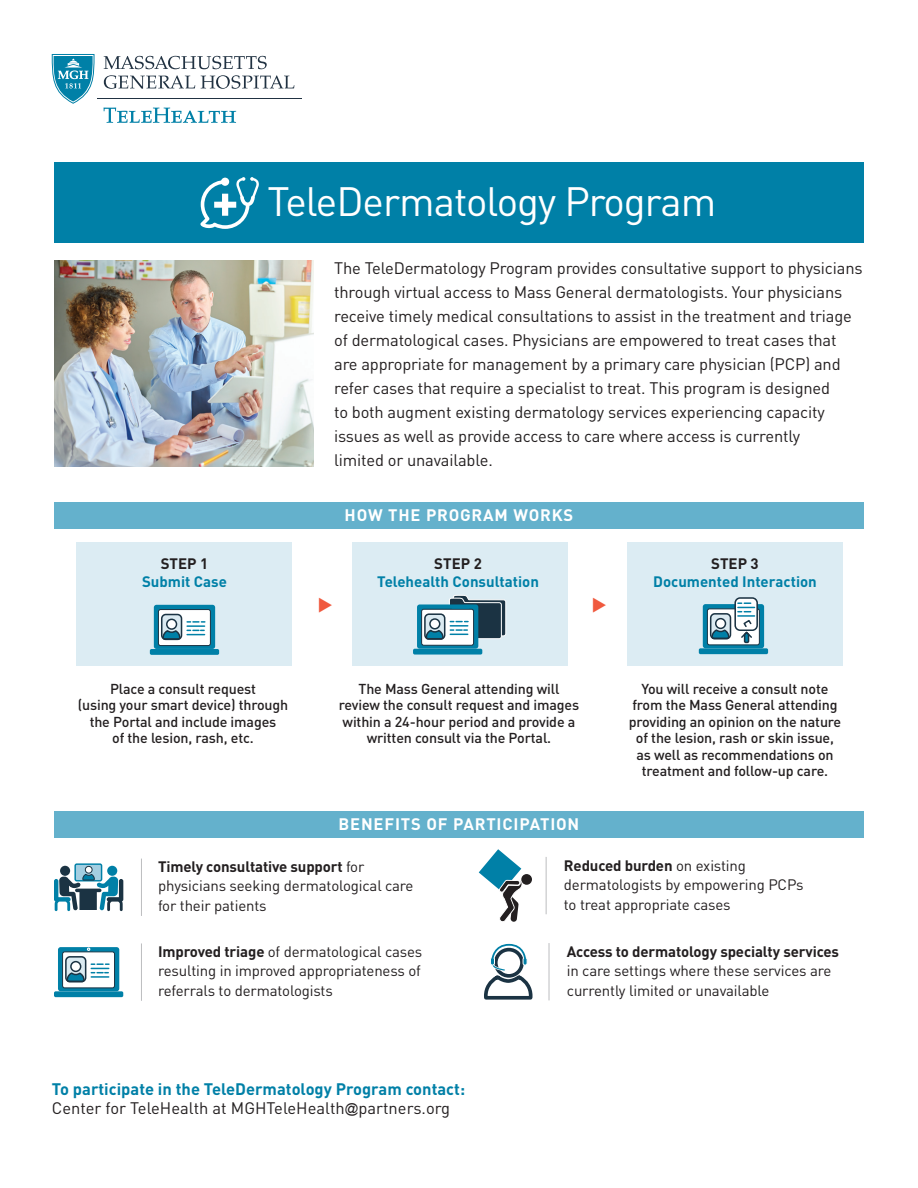
<style>
.page{position:relative;width:918px;height:1188px;background:#fff}
.page>*{position:absolute;margin:0;border:0;box-sizing:border-box;transform-origin:0 0}
.t1{font:40.5px "DIN";letter-spacing:-.025em;color:#fff}
.t2{font:16.5px/24px "DIN";letter-spacing:-.01em;color:#231f20}
.t3{font:700 16.5px/19.5px "DIN";color:#0080a7}
.t4{font:700 16.5px "DIN";letter-spacing:.05em;color:#fff}
.t5{font:15px/19.5px "DIN";letter-spacing:-.01em;color:#231f20}
.t6{font:700 15px "DIN";color:#0080a7}
.t7{font:700 15px "DIN";letter-spacing:-.01em;color:#231f20}
.t8{font:500 14.25px/16.5px "DIN";letter-spacing:-.01em;color:#231f20;text-align:center}
.s1{font-weight:700}
.s2{font-weight:400;color:#231f20}
.s3{font-family:"Arial";font-weight:400;font-size:13.5px;color:#231f20}
</style>
<div class="page">
<svg style="left:52px;top:54px;width:43px;height:50px"></svg>
<svg style="left:104px;top:75px;width:91px;height:14px"></svg>
<svg style="left:201px;top:75px;width:93px;height:14px"></svg>
<svg style="left:104px;top:56px;width:163px;height:13px"></svg>
<hr style="left:97px;top:98px;width:204px;height:1px;background:#213242">
<svg style="left:103px;top:108px;width:133px;height:15px"></svg>
<div style="left:54px;top:811px;width:810px;height:27px;background:#64b1cc"></div>
<div style="left:54px;top:162px;width:810px;height:81px;background:#0080a7"></div>
<div style="left:54px;top:502px;width:810px;height:27px;background:#64b1cc"></div>
<div style="left:76px;top:543px;width:216px;height:123px;background:#dcecf3"></div>
<div style="left:352px;top:543px;width:216px;height:123px;background:#dcecf3"></div>
<div style="left:627px;top:543px;width:216px;height:123px;background:#dcecf3"></div>
<div style="left:417px;top:604px;width:61px;height:45px;background:#0080a7;border-radius:3px"></div>
<div style="left:422px;top:609px;width:52px;height:36px;background:#fff;border-radius:2px"></div>
<div style="left:421px;top:609px;width:53px;height:37px;border:1px solid #1b3343;border-radius:2px"></div>
<div style="left:413px;top:649px;width:69px;height:6px;background:#0080a7;border-radius:2px"></div>
<div style="left:424px;top:613px;width:21px;height:27px;border:2px solid #1b3343;border-radius:4px"></div>
<svg style="left:425px;top:595px;width:81px;height:46px"></svg>
<div style="left:154px;top:605px;width:61px;height:44px;background:#0080a7;border-radius:3px"></div>
<div style="left:158px;top:610px;width:52px;height:36px;background:#fff;border-radius:2px"></div>
<div style="left:158px;top:609px;width:53px;height:37px;border:1px solid #1b3343;border-radius:2px"></div>
<div style="left:150px;top:649px;width:69px;height:6px;background:#0080a7;border-radius:2px"></div>
<svg style="left:162px;top:615px;width:20px;height:24px"></svg>
<div style="left:167px;top:619px;width:10px;height:10px;background:#fff;border-radius:50%"></div>
<div style="left:166px;top:619px;width:11px;height:11px;border:2px solid #1b3343;border-radius:50%"></div>
<svg style="left:164px;top:628px;width:17px;height:13px"></svg>
<div style="left:161px;top:614px;width:21px;height:26px;border:2px solid #1b3343;border-radius:4px"></div>
<svg style="left:187px;top:621px;width:18px;height:14px"></svg>
<div style="left:703px;top:604px;width:61px;height:44px;background:#0080a7;border-radius:3px"></div>
<div style="left:707px;top:609px;width:52px;height:36px;background:#fff;border-radius:2px"></div>
<div style="left:707px;top:608px;width:53px;height:37px;border:1px solid #1b3343;border-radius:2px"></div>
<div style="left:699px;top:648px;width:69px;height:6px;background:#0080a7;border-radius:2px"></div>
<svg style="left:711px;top:614px;width:19px;height:25px"></svg>
<div style="left:735px;top:598px;width:22px;height:32px;background:#fff;border-radius:5px"></div>
<div style="left:734px;top:597px;width:24px;height:34px;border:2px solid #1b3343;border-radius:5px"></div>
<div style="left:716px;top:619px;width:9px;height:9px;background:#fff;border-radius:50%"></div>
<div style="left:715px;top:618px;width:11px;height:11px;border:2px solid #1b3343;border-radius:50%"></div>
<svg style="left:711px;top:627px;width:19px;height:13px"></svg>
<div style="left:710px;top:613px;width:21px;height:26px;border:2px solid #1b3343;border-radius:4px"></div>
<svg style="left:738px;top:602px;width:17px;height:42px"></svg>
<img style="left:54px;top:260px;width:260px;height:207px">
<div style="left:58px;top:947px;width:61px;height:44px;background:#0080a7;border-radius:3px"></div>
<div style="left:63px;top:952px;width:52px;height:36px;background:#fff;border-radius:2px"></div>
<div style="left:62px;top:951px;width:53px;height:37px;border:1px solid #1b3343;border-radius:2px"></div>
<div style="left:54px;top:991px;width:69px;height:6px;background:#0080a7;border-radius:2px"></div>
<div style="left:66px;top:957px;width:20px;height:25px;background:#dbeaf1;border-radius:4px"></div>
<div style="left:71px;top:962px;width:10px;height:9px;background:#fff;border-radius:50%"></div>
<div style="left:70px;top:961px;width:11px;height:11px;border:2px solid #1b3343;border-radius:50%"></div>
<svg style="left:66px;top:970px;width:19px;height:13px"></svg>
<div style="left:65px;top:956px;width:21px;height:26px;border:2px solid #1b3343;border-radius:4px"></div>
<svg style="left:91px;top:963px;width:18px;height:15px"></svg>
<hr style="left:141px;top:943px;width:1px;height:58px;background:#bcbdc0">
<svg style="left:484px;top:943px;width:49px;height:57px"></svg>
<hr style="left:549px;top:943px;width:1px;height:57px;background:#bcbdc0">
<hr style="left:141px;top:859px;width:1px;height:57px;background:#bcbdc0">
<div style="left:75px;top:864px;width:27px;height:17px;background:#a3cee1;border-radius:2px"></div>
<div style="left:74px;top:863px;width:28px;height:19px;border:1px solid #0080a7;border-radius:2px"></div>
<div style="left:85px;top:866px;width:7px;height:7px;background:#fff;border-radius:50%"></div>
<div style="left:85px;top:866px;width:7px;height:8px;border:1px solid #1b3343;border-radius:50%"></div>
<div style="left:107px;top:866px;width:10px;height:10px;background:#0080a7;border-radius:50%"></div>
<div style="left:60px;top:866px;width:10px;height:10px;background:#1b3343;border-radius:50%"></div>
<svg style="left:54px;top:873px;width:69px;height:38px"></svg>
<hr style="left:75px;top:889px;width:26px;height:3px;background:#1b3343;border-radius:2px">
<hr style="left:546px;top:857px;width:1px;height:57px;background:#bcbdc0">
<svg style="left:479px;top:849px;width:53px;height:73px"></svg>
<svg style="left:200px;top:177px;width:59px;height:52px"></svg>
<h1 class="t1" style="left:267px;top:178px;width:451px">TeleDermatology Program</h1>
<p class="t2" style="left:334px;top:256px;width:530px">The TeleDermatology Program provides consultative support to physicians through virtual access to Mass General dermatologists. Your physicians receive timely medical consultations to assist in the treatment and triage of dermatological cases. Physicians are empowered to treat cases that are appropriate for management by a primary care physician (PCP) and refer cases that require a specialist to treat. This program is designed<br>to both augment existing dermatology services experiencing capacity issues as well as provide access to care where access is currently<br>limited or unavailable.</p>
<p class="t7" style="left:161px;top:554px;width:49px">STEP 1</p>
<p class="t6" style="left:142px;top:572px;width:86px">Submit Case</p>
<p class="t4" style="left:345px;top:504px;width:230px">HOW THE PROGRAM WORKS</p>
<p class="t7" style="left:434px;top:554px;width:49px">STEP 2</p>
<p class="t6" style="left:377px;top:572px;width:163px">Telehealth Consultation</p>
<p class="t7" style="left:711px;top:554px;width:49px">STEP 3</p>
<p class="t6" style="left:653px;top:572px;width:165px">Documented Interaction</p>
<p class="t8" style="left:78px;top:680px;width:212px">Place a consult request<br>(using your smart device) through the Portal and include images<br>of the lesion, rash, etc.</p>
<p class="t8" style="left:339px;top:680px;width:242px">The Mass General attending will review the consult request and images within a 24-hour period and provide a written consult via the Portal.</p>
<p class="t8" style="left:629px;top:680px;width:214px">You will receive a consult note from the Mass General attending providing an opinion on the nature of the lesion, rash or skin issue, as well as recommendations on treatment and follow-up care.</p>
<p class="t4" style="left:339px;top:813px;width:242px">BENEFITS OF PARTICIPATION</p>
<p class="t5" style="left:158px;top:857px;width:257px"><span class="s1">Timely consultative support</span> for physicians seeking dermatological care for their patients</p>
<p class="t5" style="left:564px;top:856px;width:241px"><span class="s1">Reduced burden</span> on existing dermatologists by empowering PCPs to treat appropriate cases</p>
<p class="t5" style="left:158px;top:942px;width:266px;text-align:justify"><span class="s1">Improved triage</span> of dermatological cases resulting in improved appropriateness of referrals to dermatologists</p>
<p class="t7" style="left:567px;top:941px;width:274px">Access to dermatology specialty services</p>
<p class="t5" style="left:567px;top:961px;width:266px">in care settings where these services are currently limited or unavailable</p>
<p class="t3" style="left:52px;top:1079px;width:415px">To participate in the TeleDermatology Program contact:<br><span class="s2">Center for TeleHealth at MGHTeleHealth</span><span class="s3">@</span><span class="s2">partners.org</span></p>
</div>
